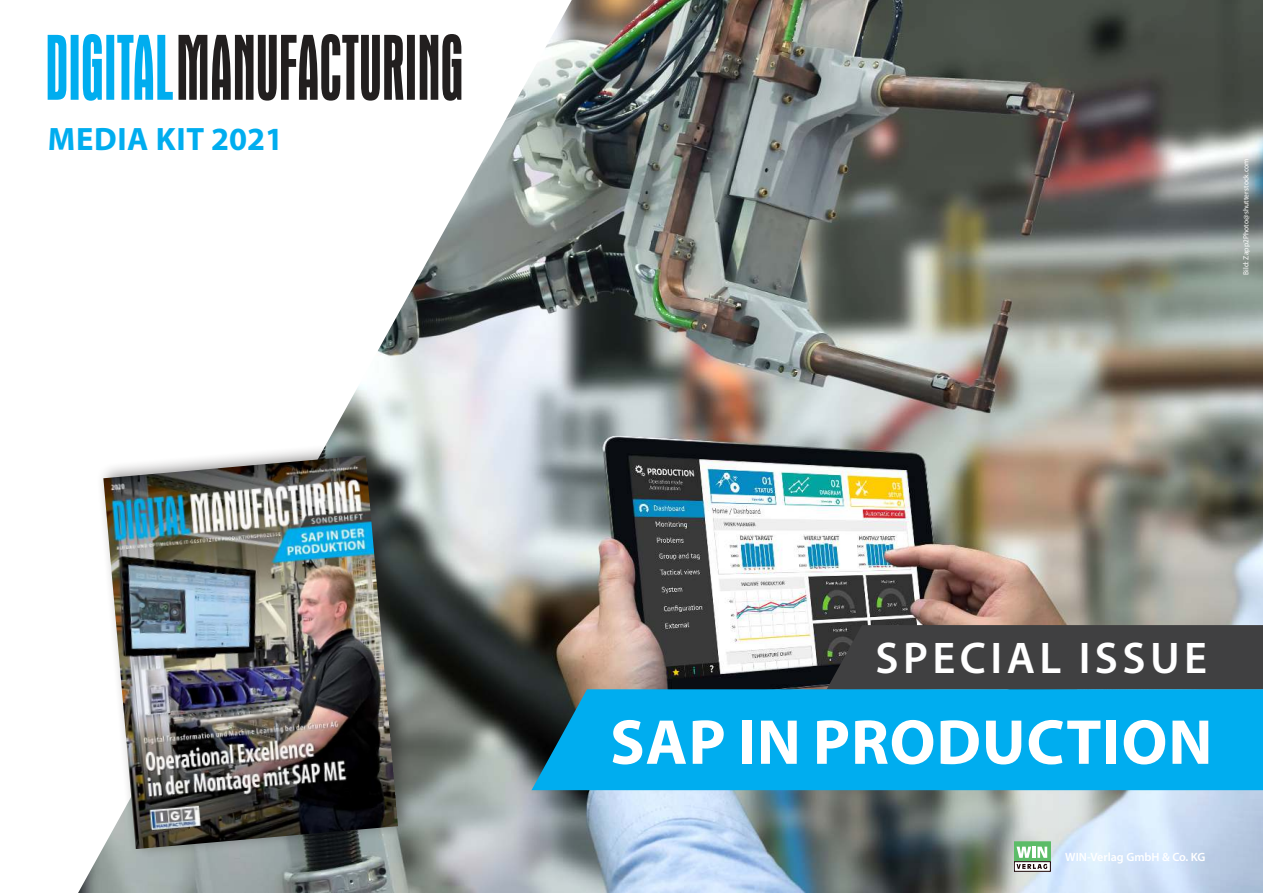
<style>
.page{position:relative;width:1263px;height:893px;background:#fff}
.page>*{position:absolute;margin:0;border:0;box-sizing:border-box;transform-origin:0 0}
.t1{font:700 64.05px "Myriad Pro";letter-spacing:.015em;color:#fff}
.t2{font:600 44.55px "Myriad Pro";letter-spacing:.1em;color:#fff}
.t3{font:700 32.55px "Myriad Pro";letter-spacing:.02em;color:#00adef}
.t4{font:600 12px "Myriad Pro";color:#fff}
.t5{font:7.5px "Myriad Pro";letter-spacing:.01em;color:#fff}
</style>
<div class="page">
<img style="left:572px;top:0;width:691px;height:893px">
<svg style="left:78px;top:0;width:494px;height:893px"></svg>
<svg style="left:47px;top:34px;width:496px;height:84px"></svg>
<svg style="left:48px;top:34px;width:413px;height:67px"></svg>
<svg style="left:1016px;top:844px;width:32px;height:16px"></svg>
<div style="left:1014px;top:842px;width:36px;height:20px;border:1px solid #5cbc68"></div>
<svg style="left:1016px;top:847px;width:31px;height:11px"></svg>
<svg style="left:1016px;top:864px;width:31px;height:5px"></svg>
<div style="left:96px;top:440px;width:320px;height:419px;background:#221f1f;opacity:.5"></div>
<img style="left:103px;top:455px;width:295px;height:394px">
<div style="left:826px;top:625px;width:437px;height:64px;background:#404041"></div>
<div style="left:531px;top:689px;width:732px;height:101px;background:#00adef"></div>
<h3 class="t3" style="left:48px;top:127px;width:237px">MEDIA KIT 2021</h3>
<p class="t5" style="left:1243px;top:275px;width:118px;rotate:-90deg">Bild: Zapp2Photo@shutterstock.com</p>
<h2 class="t2" style="left:875px;top:641px;width:333px">SPECIAL ISSUE</h2>
<h1 class="t1" style="left:610px;top:718px;width:604px">SAP IN PRODUCTION</h1>
<h3 class="t4" style="left:1065px;top:853px;width:142px">WIN-Verlag GmbH &amp; Co. KG</h3>
</div>
